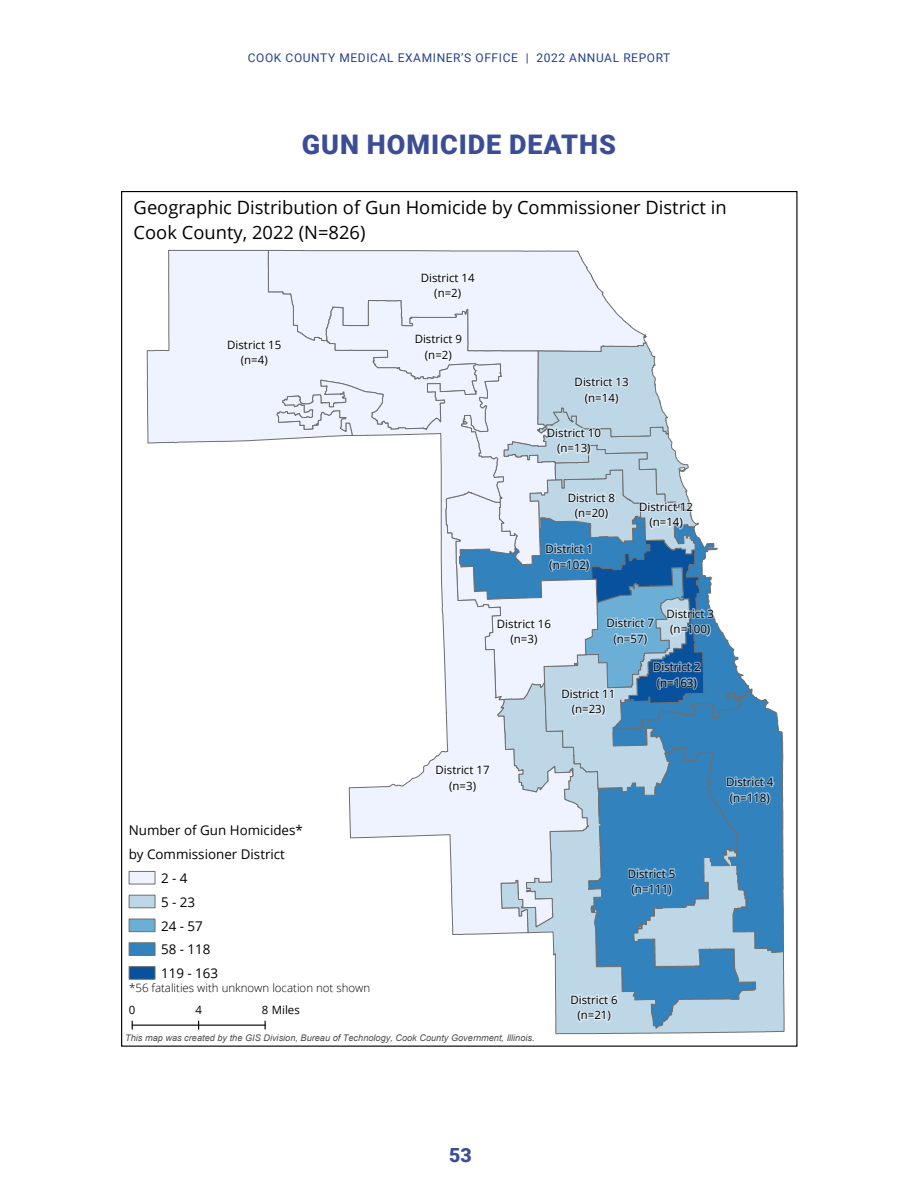
<style>
.page{position:relative;width:918px;height:1188px;background:#fff}
.page>*{position:absolute;margin:0;border:0;box-sizing:border-box;transform-origin:0 0}
.t1{font:900 27px "Roboto";letter-spacing:.035em;color:#3b4d96}
.t2{font:900 19.5px "Roboto";color:#3b4d96}
.t3{font:18.3px/25px "Open Sans";color:#000}
.t4{font:13.35px "Open Sans";color:#000}
.t5{font:12px "Roboto";letter-spacing:.05em;color:#25408f}
.t6{font:11.4px/15.6px "Open Sans";color:#000;text-align:center}
.t7{font:300 11.4px "Open Sans";color:#000}
.t8{font:italic 9.15px "Arial";color:#4e4e4e}
</style>
<div class="page">
<svg style="left:552px;top:711px;width:233px;height:324px"></svg>
<svg style="left:146px;top:250px;width:81px;height:194px"></svg>
<svg style="left:349px;top:805px;width:240px;height:130px"></svg>
<svg style="left:628px;top:868px;width:48px;height:28px"></svg>
<svg style="left:570px;top:994px;width:48px;height:28px"></svg>
<svg style="left:227px;top:249px;width:548px;height:556px"></svg>
<div style="left:129px;top:871px;width:26px;height:13px;background:#eff3ff;border:1px solid #6e6e6e"></div>
<div style="left:129px;top:895px;width:26px;height:13px;background:#bdd7e7;border:1px solid #6e6e6e"></div>
<div style="left:129px;top:919px;width:26px;height:13px;background:#6baed6;border:1px solid #6e6e6e"></div>
<div style="left:129px;top:942px;width:26px;height:14px;background:#3182bd;border:1px solid #6e6e6e"></div>
<div style="left:129px;top:966px;width:26px;height:14px;background:#08519c;border:1px solid #6e6e6e"></div>
<hr style="left:132px;top:1025px;width:133px;height:1px;background:#000">
<p class="t5" style="left:248px;top:49px;width:424px">COOK COUNTY MEDICAL EXAMINER’S OFFICE | 2022 ANNUAL REPORT</p>
<h1 class="t1" style="left:302px;top:126px;width:316px">GUN HOMICIDE DEATHS</h1>
<h3 class="t3" style="left:134px;top:195px;width:595px">Geographic Distribution of Gun Homicide by Commissioner District in<br>Cook County, 2022 (N=826)</h3>
<p class="t6" style="left:227px;top:336px;width:55px">District 15 (n=4)</p>
<p class="t6" style="left:421px;top:269px;width:55px">District 14 (n=2)</p>
<p class="t6" style="left:415px;top:331px;width:49px">District 9 (n=2)</p>
<p class="t6" style="left:575px;top:374px;width:55px">District 13 (n=14)</p>
<p class="t6" style="left:547px;top:425px;width:55px">District 10 (n=13)</p>
<p class="t6" style="left:568px;top:489px;width:49px">District 8 (n=20)</p>
<p class="t6" style="left:546px;top:541px;width:49px">District 1 (n=102)</p>
<p class="t6" style="left:639px;top:499px;width:55px">District 12 (n=14)</p>
<p class="t6" style="left:497px;top:616px;width:55px">District 16 (n=3)</p>
<p class="t6" style="left:607px;top:615px;width:49px">District 7 (n=57)</p>
<p class="t6" style="left:667px;top:606px;width:49px">District 3 (n=100)</p>
<p class="t6" style="left:561px;top:686px;width:55px">District 11 (n=23)</p>
<p class="t6" style="left:653px;top:659px;width:49px">District 2 (n=163)</p>
<p class="t4" style="left:129px;top:821px;width:176px">Number of Gun Homicides*</p>
<p class="t4" style="left:129px;top:845px;width:158px">by Commissioner District</p>
<p class="t4" style="left:161px;top:869px;width:28px">2 - 4</p>
<p class="t4" style="left:161px;top:893px;width:36px">5 - 23</p>
<p class="t4" style="left:161px;top:917px;width:43px">24 - 57</p>
<p class="t4" style="left:161px;top:940px;width:51px">58 - 118</p>
<p class="t4" style="left:161px;top:964px;width:59px">119 - 163</p>
<p class="t7" style="left:129px;top:980px;width:243px">*56 fatalities with unknown location not shown</p>
<p class="t6" style="left:129px;top:1002px;width:8px">0</p>
<p class="t6" style="left:195px;top:1002px;width:8px">4</p>
<p class="t6" style="left:262px;top:1002px;width:40px">8 Miles</p>
<p class="t6" style="left:436px;top:762px;width:55px">District 17 (n=3)</p>
<p class="t8" style="left:125px;top:1032px;width:411px">This map was created by the GIS Division, Bureau of Technology, Cook County Government, Illinois.</p>
<p class="t6" style="left:628px;top:865px;width:49px">District 5 (n=111)</p>
<p class="t6" style="left:570px;top:991px;width:49px">District 6 (n=21)</p>
<p class="t6" style="left:726px;top:774px;width:49px">District 4 (n=118)</p>
<h2 class="t2" style="left:449px;top:1142px;width:24px">53</h2>
</div>
